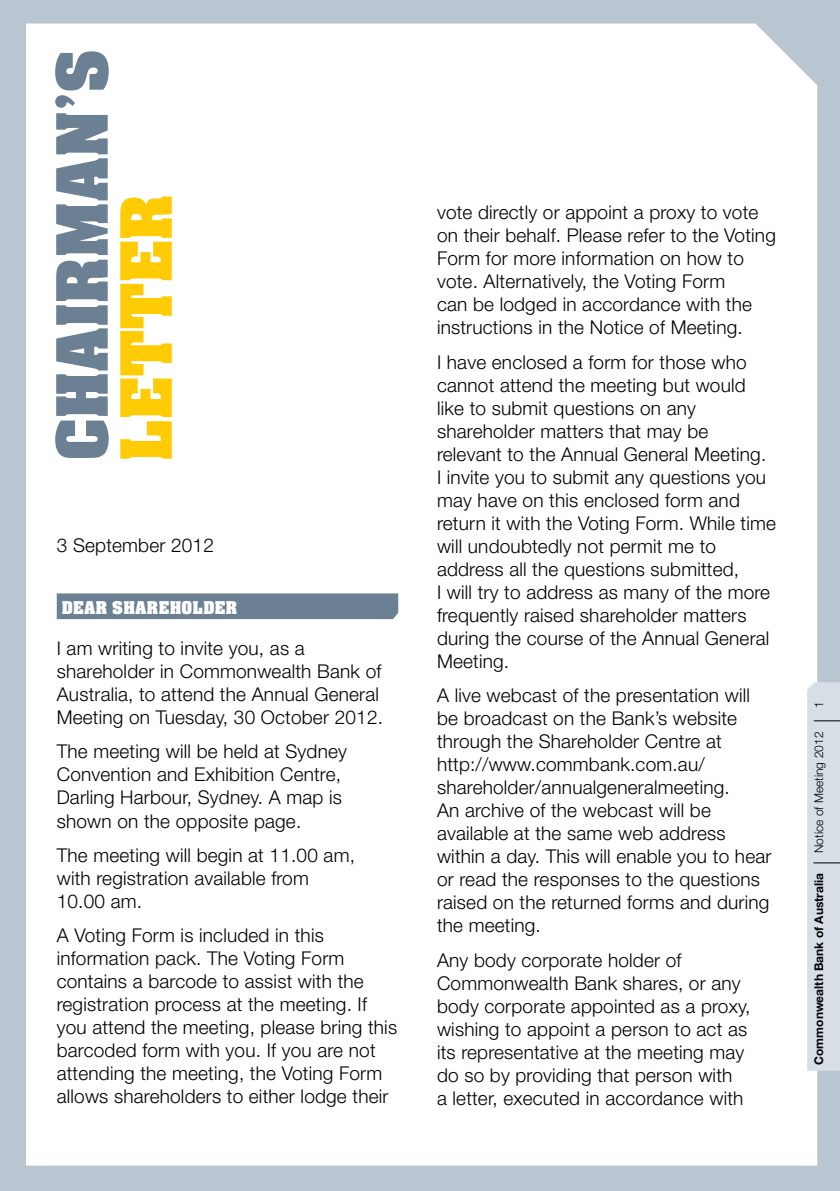
<style>
.page{position:relative;width:840px;height:1191px;background:#fff}
.page>*{position:absolute;margin:0;border:0;box-sizing:border-box;transform-origin:0 0}
.t1{font:700 60px "Aachen";letter-spacing:.01em;color:#6b8193}
.t2{font:700 60px "Aachen";color:#ffcb05}
.t3{font:300 19px/23px "Helvetica Neue";letter-spacing:.01em;color:#000}
.t4{font:700 15px "Aachen";letter-spacing:.025em;color:#fff}
.t5{font:700 12px "Helvetica Neue";color:#000}
.t6{font:300 12px "Helvetica Neue";color:#000}
</style>
<div class="page">
<div style="left:0;top:0;width:839px;height:1191px;background:#b9c5d0"></div>
<div style="left:26px;top:24px;width:790px;height:1141px;background:#fff"></div>
<div style="left:57px;top:593px;width:341px;height:26px;background:#6b8193"></div>
<svg style="left:806px;top:682px;width:33px;height:388px;background:#d9e0e7"></svg>
<h1 class="t1" style="left:39px;top:460px;width:412px;rotate:-90deg">CHAIRMAN’S</h1>
<h1 class="t2" style="left:103px;top:460px;width:263px;rotate:-90deg">LETTER</h1>
<p class="t3" style="left:57px;top:533px;width:159px">3 September 2012</p>
<p class="t4" style="left:62px;top:597px;width:98px">DEAR SHAREHO</p>
<p class="t4" style="left:193px;top:597px;width:34px">LDER</p>
<p class="t3" style="left:57px;top:636px;width:327px">I am writing to invite you, as a shareholder in Commonwealth Bank of Australia, to attend the Annual General Meeting on Tuesday, 30 October 2012.</p>
<p class="t3" style="left:57px;top:739px;width:291px">The meeting will be held at Sydney<br>Convention and Exhibition Centre,<br>Darling Harbour, Sydney. A map is shown on the opposite page.</p>
<p class="t3" style="left:57px;top:843px;width:299px">The meeting will begin at 11.00 am, with registration available from<br>10.00 am.</p>
<p class="t3" style="left:57px;top:923px;width:342px">A Voting Form is included in this information pack. The Voting Form contains a barcode to assist with the registration process at the meeting. If you attend the meeting, please bring this barcoded form with you. If you are not attending the meeting, the Voting Form allows shareholders to either lodge their</p>
<p class="t3" style="left:437px;top:201px;width:340px">vote directly or appoint a proxy to vote on their behalf. Please refer to the Voting Form for more information on how to vote. Alternatively, the Voting Form<br>can be lodged in accordance with the instructions in the Notice of Meeting.</p>
<p class="t3" style="left:437px;top:350px;width:340px">I have enclosed a form for those who cannot attend the meeting but would like to submit questions on any shareholder matters that may be relevant to the Annual General Meeting.<br>I invite you to submit any questions you may have on this enclosed form and return it with the Voting Form. While time will undoubtedly not permit me to address all the questions submitted,<br>I will try to address as many of the more frequently raised shareholder matters during the course of the Annual General Meeting.</p>
<p class="t3" style="left:437px;top:683px;width:336px">A live webcast of the presentation will be broadcast on the Bank’s website through the Shareholder Centre at http://www.commbank.com.au/ shareholder/annualgeneralmeeting.<br>An archive of the webcast will be available at the same web address within a day. This will enable you to hear or read the responses to the questions raised on the returned forms and during the meeting.</p>
<p class="t3" style="left:437px;top:948px;width:315px">Any body corporate holder of Commonwealth Bank shares, or any body corporate appointed as a proxy, wishing to appoint a person to act as its representative at the meeting may do so by providing that person with<br>a letter, executed in accordance with</p>
<p class="t6" style="left:811px;top:708px;width:8px;rotate:-90deg">1</p>
<p class="t6" style="left:811px;top:853px;width:123px;rotate:-90deg">Notice of Meeting 2012</p>
<p class="t5" style="left:811px;top:1064px;width:193px;rotate:-90deg">Commonwealth Bank of Australia</p>
</div>
